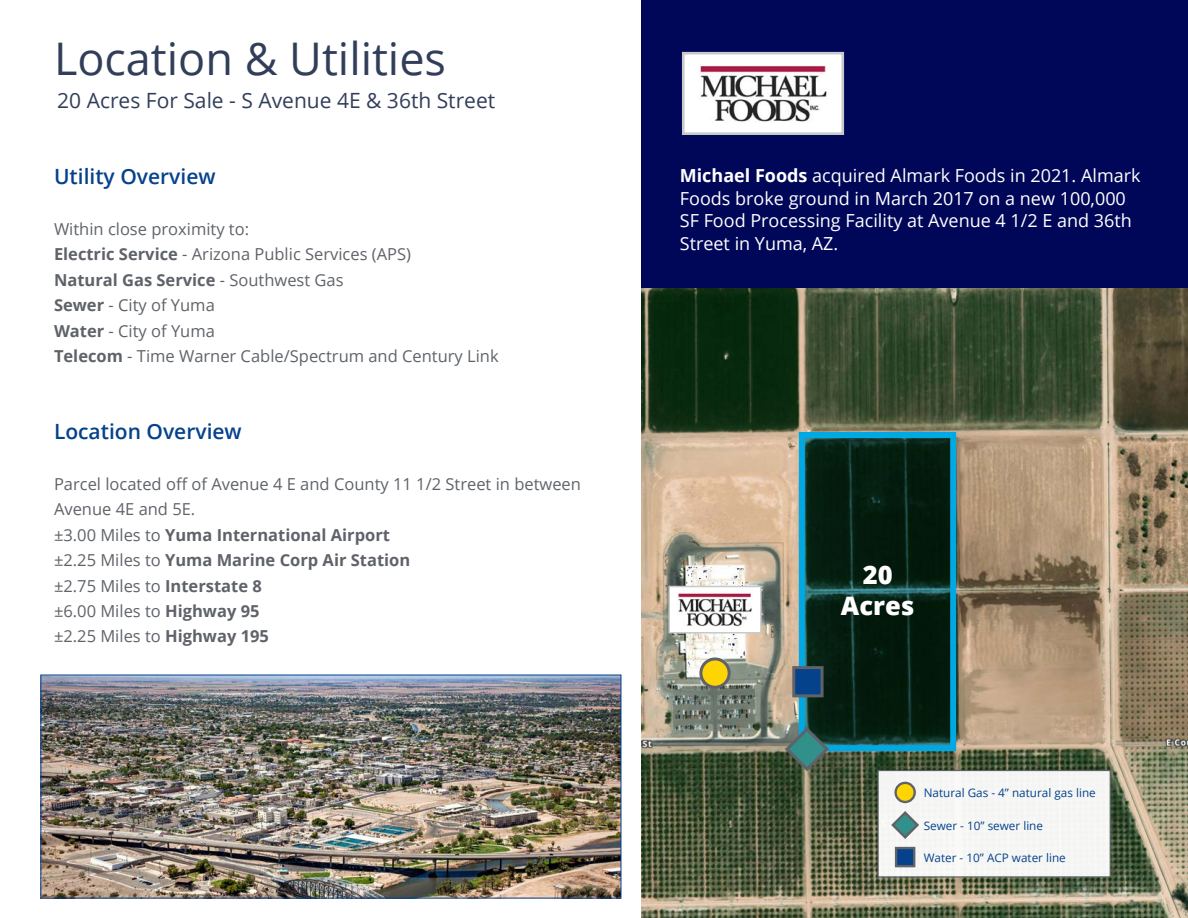
<style>
.page{position:relative;width:1188px;height:918px;background:#fff}
.page>*{position:absolute;margin:0;border:0;box-sizing:border-box;transform-origin:0 0}
.t1{font:45px "Open Sans";color:#323e59}
.t2{font:800 25.5px "Open Sans";color:#fff}
.t3{font:21px "Open Sans";color:#323e59}
.t4{font:600 21px "Open Sans";color:#05428c}
.t5{font:18px/22.5px "Open Sans";color:#fff}
.t6{font:16.5px/25.5px "Open Sans";color:#5f6369}
.t7{font:700 16.5px "Open Sans";color:#5f6369}
.t8{font:11.7px "Open Sans";color:#05428c}
.s1{font-weight:700}
.s2{font-weight:400}
</style>
<div class="page">
<div style="left:642px;top:0;width:546px;height:918px;background:#000759"></div>
<img style="left:642px;top:288px;width:546px;height:630px">
<svg style="left:806px;top:439px;width:143px;height:305px;background:#062114"></svg>
<div style="left:799px;top:432px;width:157px;height:319px;border:6px solid #00a8e4"></div>
<div style="left:701px;top:659px;width:28px;height:28px;background:#fed503;border-radius:50%"></div>
<div style="left:699px;top:657px;width:32px;height:32px;border:3px solid #5f6369;border-radius:50%"></div>
<div style="left:669px;top:586px;width:92px;height:47px;background:#fff"></div>
<img style="left:678px;top:593px;width:74px;height:34px">
<div style="left:668px;top:586px;width:94px;height:48px;border:2px solid #c8c9c9"></div>
<div style="left:683px;top:53px;width:160px;height:81px;background:#fff"></div>
<img style="left:699px;top:65px;width:128px;height:57px">
<div style="left:682px;top:52px;width:162px;height:83px;border:3px solid #c8c9c9"></div>
<div style="left:877px;top:770px;width:234px;height:107px;background:#f5f6f5;border:1px solid #5f6369"></div>
<svg style="left:896px;top:783px;width:19px;height:19px"></svg>
<div style="left:894px;top:782px;width:22px;height:21px;border:2px solid #5f6369;border-radius:50%"></div>
<svg style="left:891px;top:811px;width:28px;height:57px"></svg>
<img style="left:42px;top:677px;width:577px;height:219px">
<svg style="left:791px;top:665px;width:34px;height:34px"></svg>
<svg style="left:783px;top:725px;width:48px;height:48px;background:#40695f"></svg>
<p class="t1" style="left:54px;top:28px;width:394px">Location &amp; Utilities</p>
<p class="t3" style="left:57px;top:86px;width:439px">20 Acres For Sale - S Avenue 4E &amp; 36th Street</p>
<p class="t4" style="left:54px;top:162px;width:163px">Utility Overview</p>
<p class="t6" style="left:54px;top:215px;width:197px">Within close proximity to:</p>
<p class="t6" style="left:54px;top:241px;width:359px"><span class="s1">Electric Service</span> - Arizona Public Services (APS)</p>
<p class="t7" style="left:54px;top:268px;width:291px">Natural Gas Service <span class="s2">- Southwest Gas</span></p>
<p class="t6" style="left:54px;top:292px;width:162px"><span class="s1">Sewer</span> - City of Yuma</p>
<p class="t6" style="left:54px;top:317px;width:162px"><span class="s1">Water</span> - City of Yuma</p>
<p class="t6" style="left:54px;top:343px;width:446px"><span class="s1">Telecom</span> - Time Warner Cable/Spectrum and Century Link</p>
<p class="t4" style="left:54px;top:417px;width:189px">Location Overview</p>
<p class="t6" style="left:54px;top:470px;width:529px">Parcel located off of Avenue 4 E and County 11 1/2 Street in between<br>Avenue 4E and 5E.</p>
<p class="t7" style="left:54px;top:523px;width:338px"><span class="s2">±3.00 Miles to</span> Yuma International Airport</p>
<p class="t7" style="left:54px;top:548px;width:358px"><span class="s2">±2.25 Miles to</span> Yuma Marine Corp Air Station</p>
<p class="t6" style="left:54px;top:572px;width:209px">±2.75 Miles to <span class="s1">Interstate 8</span></p>
<p class="t6" style="left:54px;top:598px;width:207px">±6.00 Miles to <span class="s1">Highway 95</span></p>
<p class="t6" style="left:54px;top:623px;width:216px">±2.25 Miles to <span class="s1">Highway 195</span></p>
<p class="t5" style="left:680px;top:164px;width:462px"><span class="s1">Michael Foods</span> acquired Almark Foods in 2021. Almark Foods broke ground in March 2017 on a new 100,000<br>SF Food Processing Facility at Avenue 4 1/2 E and 36th Street in Yuma, AZ.</p>
<p class="t2" style="left:863px;top:556px;width:31px">20</p>
<p class="t2" style="left:841px;top:586px;width:75px">Acres</p>
<p class="t8" style="left:924px;top:785px;width:174px">Natural Gas - 4” natural gas line</p>
<p class="t8" style="left:924px;top:817px;width:121px">Sewer - 10” sewer line</p>
<p class="t8" style="left:924px;top:849px;width:144px">Water - 10” ACP water line</p>
</div>
